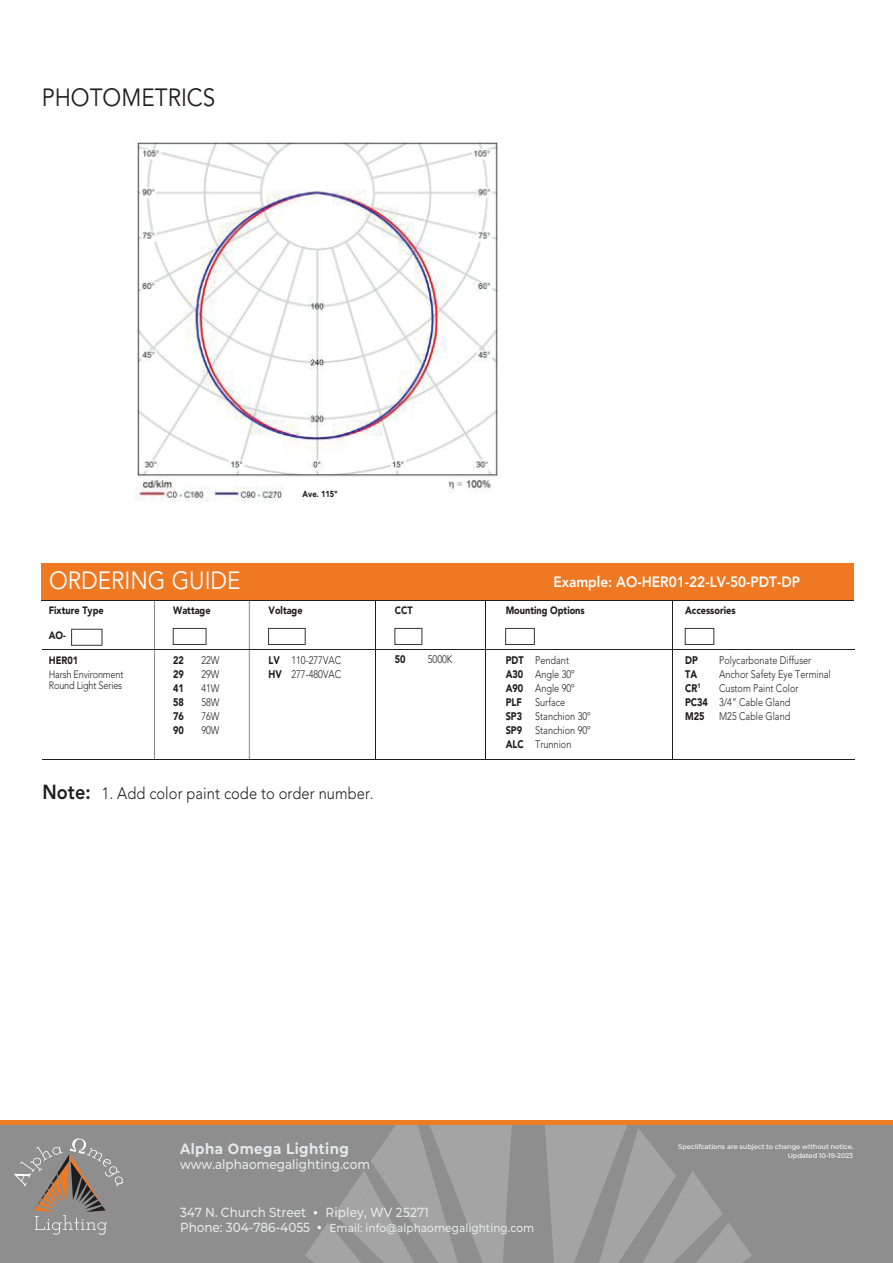
<style>
.page{position:relative;width:893px;height:1263px;background:#fff}
.page>*{position:absolute;margin:0;border:0;box-sizing:border-box;transform-origin:0 0}
.t1{font:24.75px "Avenir LT Std";color:#fff;scale:.91 1}
.t2{font:24.75px "Avenir LT Std";color:#201d1d;scale:.91 1}
.t3{font:300 16.5px "Avenir LT Std";letter-spacing:.005em;color:#201d1d;scale:.89 1}
.t4{font:800 14.85px "Avenir LT Std";color:#fff;scale:.92 1}
.t5{font:700 14.85px "Montserrat";letter-spacing:.03em;color:#e7e8e9;scale:.91 1}
.t6{font:500 13.2px "Montserrat";color:#e7e8e9;scale:.91 1}
.t7{font:500 11.55px "Montserrat";letter-spacing:.005em;color:#e7e8e9;scale:.91 1}
.t8{font:300 10.95px/14px "Avenir LT Std";color:#201d1e;scale:.84 1}
.t9{font:900 10.95px/14px "Avenir LT Std";color:#201d1e;scale:.84 1}
.t10{font:900 10.65px "Avenir LT Std";color:#201d1e;scale:.86 1}
.t11{font:300 10.65px/10.9px "Avenir LT Std";letter-spacing:-.02em;color:#201d1e;scale:.86 1}
.t12{font:900 8.7px "Avenir LT Std";color:#201d1e;scale:.86 1}
.t13{font:600 6.75px/9px "Montserrat";letter-spacing:-.015em;color:#e7e8e9;text-align:right}
.s1{font-weight:900}
.s2{font-weight:800;font-size:20.25px}
</style>
<div class="page">
<div style="left:0;top:1125px;width:893px;height:138px;background:#8e8e8e"></div>
<svg style="left:545px;top:1125px;width:207px;height:138px"></svg>
<div style="left:0;top:1120px;width:893px;height:5px;background:#ec7d28"></div>
<svg style="left:14px;top:1138px;width:110px;height:97px"></svg>
<svg style="left:305px;top:1125px;width:207px;height:138px"></svg>
<div style="left:42px;top:563px;width:812px;height:37px;background:#ef7923"></div>
<hr style="left:42px;top:600px;width:812px;height:1px;background:#201d1e">
<hr style="left:42px;top:649px;width:813px;height:1px;background:#201d1e">
<hr style="left:154px;top:600px;width:1px;height:159px;background:#201d1e">
<hr style="left:249px;top:600px;width:1px;height:159px;background:#201d1e">
<hr style="left:486px;top:600px;width:1px;height:159px;background:#201d1e">
<hr style="left:375px;top:600px;width:1px;height:159px;background:#201d1e">
<svg style="left:71px;top:629px;width:31px;height:17px"></svg>
<svg style="left:173px;top:628px;width:34px;height:17px"></svg>
<svg style="left:268px;top:628px;width:38px;height:17px"></svg>
<svg style="left:394px;top:628px;width:28px;height:17px"></svg>
<hr style="left:42px;top:759px;width:813px;height:1px;background:#201d1e">
<svg style="left:505px;top:628px;width:30px;height:17px"></svg>
<hr style="left:672px;top:600px;width:1px;height:159px;background:#201d1e">
<svg style="left:685px;top:628px;width:29px;height:17px"></svg>
<img style="left:136px;top:141px;width:362px;height:361px">
<h1 class="t2" style="left:42px;top:84px;width:192px">PHOTOMETRICS</h1>
<p class="t12" style="left:303px;top:489px;width:42px">Ave. 115º</p>
<h1 class="t1" style="left:49px;top:566px;width:212px">ORDERING GUIDE</h1>
<p class="t10" style="left:49px;top:604px;width:65px">Fixture Type</p>
<p class="t10" style="left:49px;top:653px;width:36px">HER01</p>
<p class="t9" style="left:173px;top:653px;width:14px;text-align:justify">22<br>29<br>41</p>
<p class="t10" style="left:173px;top:604px;width:45px">Wattage</p>
<p class="t10" style="left:49px;top:629px;width:21px">AO-</p>
<p class="t8" style="left:201px;top:653px;width:23px;text-align:justify">22W 29W 41W</p>
<p class="t11" style="left:49px;top:669px;width:88px">Harsh Environment<br>Round Light Series</p>
<p class="t9" style="left:173px;top:695px;width:14px">58<br>76</p>
<p class="t8" style="left:201px;top:695px;width:23px">58W</p>
<p class="t8" style="left:201px;top:709px;width:23px">76W</p>
<p class="t9" style="left:173px;top:723px;width:14px">90</p>
<p class="t8" style="left:201px;top:723px;width:23px">90W</p>
<h3 class="t4" style="left:553px;top:573px;width:270px">Example: AO-HER01-22-LV-50-PDT-DP</h3>
<p class="t10" style="left:269px;top:604px;width:41px">Voltage</p>
<p class="t10" style="left:395px;top:604px;width:22px">CCT</p>
<p class="t10" style="left:506px;top:604px;width:93px">Mounting Options</p>
<p class="t9" style="left:506px;top:653px;width:23px">PDT<br>A30</p>
<p class="t10" style="left:685px;top:604px;width:60px">Accessories</p>
<p class="t8" style="left:719px;top:653px;width:134px">Polycarbonate Diffuser<br>Anchor Safety Eye Terminal</p>
<p class="t8" style="left:269px;top:653px;width:88px;text-align:right">110-277VAC<br><span class="s1">HV</span> 277-480VAC</p>
<p class="t8" style="left:428px;top:653px;width:31px">5000K</p>
<p class="t8" style="left:535px;top:653px;width:49px">Pendant<br>Angle 30º</p>
<p class="t9" style="left:685px;top:653px;width:20px">DP<br>TA<br>CR<sup>1</sup></p>
<p class="t9" style="left:395px;top:653px;width:14px">50</p>
<p class="t9" style="left:269px;top:653px;width:15px">LV</p>
<p class="t8" style="left:506px;top:681px;width:103px"><span class="s1">A90</span> Angle 90º<br><span class="s1">PLF</span> Surface<br><span class="s1">SP3</span> Stanchion 30º<br><span class="s1">SP9</span> Stanchion 90º<br><span class="s1">ALC</span> Trunnion</p>
<p class="t8" style="left:685px;top:681px;width:136px;text-indent:34px">Custom Paint Color<br><span class="s1">PC34</span> 3/4” Cable Gland<br><span class="s1">M25</span></p>
<p class="t8" style="left:719px;top:709px;width:86px">M25 Cable Gland</p>
<h2 class="t3" style="left:42px;top:783px;width:374px"><span class="s2">Note:</span> 1. Add color paint code to order number.</h2>
<h3 class="t5" style="left:180px;top:1138px;width:187px">Alpha Omega Lighting</h3>
<p class="t13" style="left:678px;top:1142px;width:177px">Speciifcations are subject to change without notice.<br>Updated 10-19-2023</p>
<p class="t6" style="left:180px;top:1155px;width:210px">www.alphaomegalighting.com</p>
<p class="t6" style="left:180px;top:1203px;width:140px">347 N. Church Street</p>
<p class="t6" style="left:325px;top:1203px;width:115px">Ripley, WV 25271</p>
<p class="t6" style="left:180px;top:1218px;width:144px">Phone: 304-786-4055</p>
<p class="t7" style="left:329px;top:1220px;width:226px">Email: info@alphaomegalighting.com</p>
</div>
